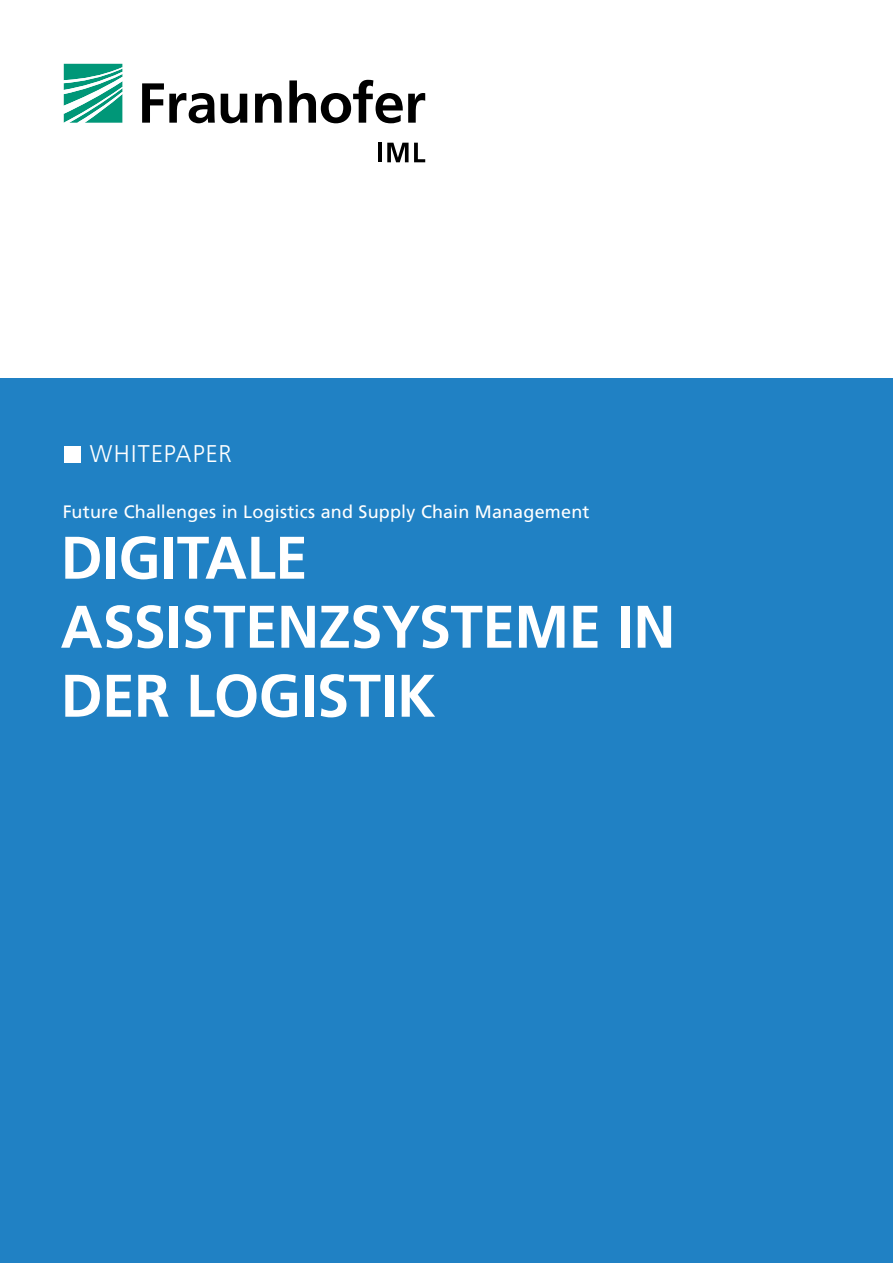
<style>
.page{position:relative;width:893px;height:1263px;background:#fff}
.page>*{position:absolute;margin:0;border:0;box-sizing:border-box;transform-origin:0 0}
.t1{font:700 60px/69px "Frutiger LT Com";letter-spacing:-.005em;color:#fff}
.t2{font:300 24px "Frutiger LT Com";letter-spacing:.05em;color:#fff}
.t3{font:18px "Frutiger LT Com";letter-spacing:.01em;color:#fff}
</style>
<div class="page">
<div style="left:0;top:378px;width:893px;height:885px;background:#2081c4"></div>
<svg style="left:64px;top:64px;width:58px;height:59px"></svg>
<svg style="left:142px;top:80px;width:283px;height:43px"></svg>
<hr style="left:378px;top:143px;width:4px;height:19px;background:#000">
<svg style="left:387px;top:143px;width:38px;height:19px"></svg>
<div style="left:64px;top:446px;width:17px;height:16px;background:#fff"></div>
<h2 class="t2" style="left:90px;top:440px;width:144px">WHITEPAPER</h2>
<p class="t3" style="left:63px;top:502px;width:528px">Future Challenges in Logistics and Supply Chain Management</p>
<h1 class="t1" style="left:61px;top:524px;width:616px">DIGITALE<br>ASSISTENZSYSTEME IN<br>DER LOGISTIK</h1>
</div>
